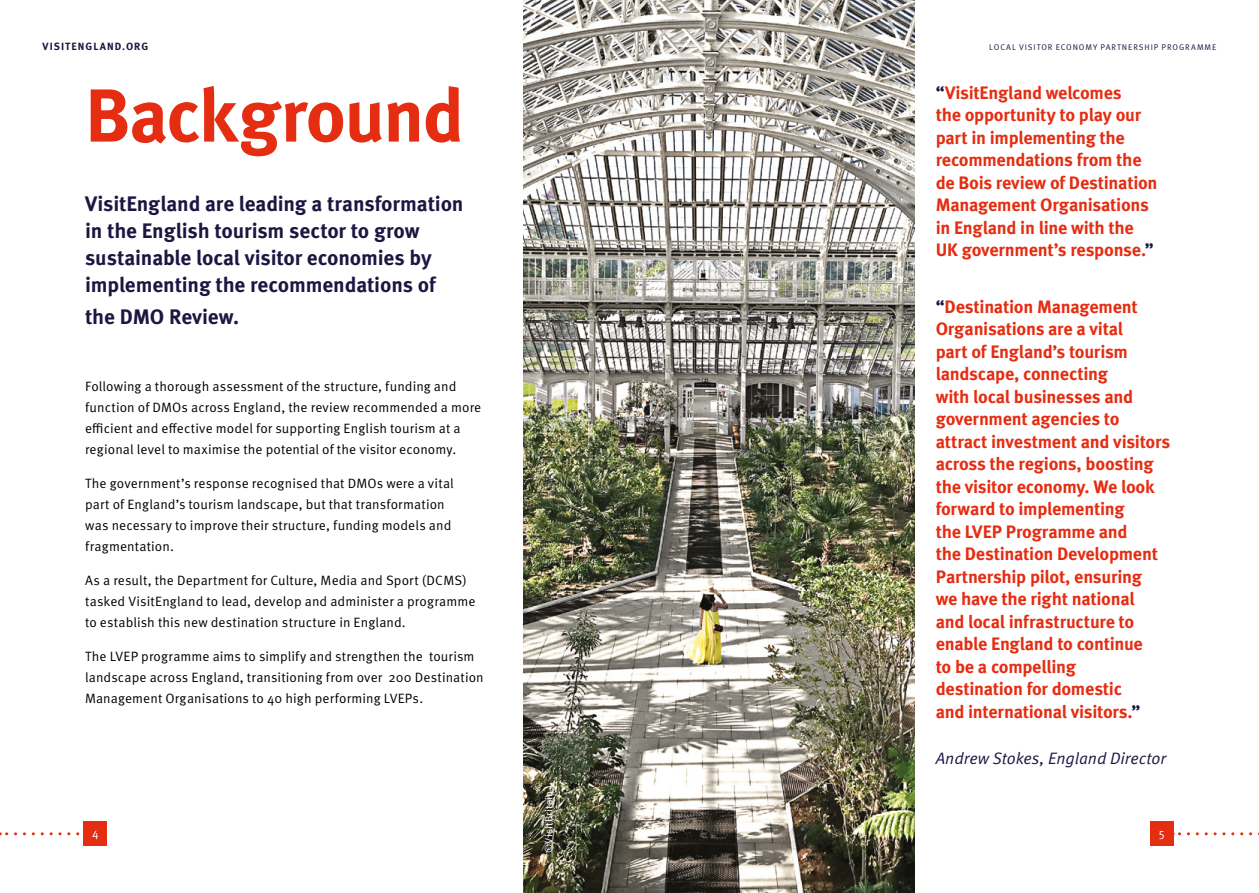
<style>
.page{position:relative;width:1259px;height:893px;background:#fff}
.page>*{position:absolute;margin:0;border:0;box-sizing:border-box;transform-origin:0 0}
.Headline_1{font:700 75px "Meta Pro";letter-spacing:-.025em;color:#e52d12}
.Intro_paragraph{font:700 21px/27px "Meta Pro";letter-spacing:-.01em;color:#1e1541}
.t1{font:700 18px/22.5px "Meta Pro";letter-spacing:-.02em;color:#e52d12}
.t2{font:16.5px "Meta Pro Norm Ita";letter-spacing:-.005em;color:#1e1541}
.Body_-_Single_Col{font:13.5px/21px "Meta Pro Norm";letter-spacing:.005em;color:#000}
.t3{font:12px "Meta Pro Norm";color:#fff}
.t4{font:700 10.5px "Meta Pro";letter-spacing:.1em;color:#1e1541}
.Body_text_span{font:10.5px "Meta Pro Norm";letter-spacing:.02em;color:#fff}
.t5{font:8.25px "Meta Pro Norm";letter-spacing:.11em;color:#1e1541}
.s1{color:#1e1541}
</style>
<div class="page">
<img style="left:523px;top:0;width:391px;height:893px">
<svg style="left:540px;top:786px;width:15px;height:71px"></svg>
<svg style="left:0;top:832px;width:84px;height:3px"></svg>
<svg style="left:1173px;top:832px;width:86px;height:3px"></svg>
<div style="left:84px;top:821px;width:23px;height:25px;background:#e52d12"></div>
<div style="left:1150px;top:821px;width:23px;height:25px;background:#e52d12"></div>
<p class="t4" style="left:43px;top:39px;width:107px">VISITENGLAND.ORG</p>
<p class="t5" style="left:989px;top:41px;width:229px">LOCAL VISITOR ECONOMY PARTNERSHIP PROGRAMME</p>
<p class="Headline_1" style="left:85px;top:57px;width:381px">Background</p>
<p class="Intro_paragraph" style="left:85px;top:189px;width:380px">VisitEngland are leading a transformation in the English tourism sector to grow sustainable local visitor economies by implementing the recommendations of</p>
<p class="Intro_paragraph" style="left:85px;top:301px;width:155px">the DMO Review.</p>
<p class="Body_-_Single_Col" style="left:85px;top:375px;width:398px">Following a thorough assessment of the structure, funding and function of DMOs across England, the review recommended a more efficient and effective model for supporting English tourism at a regional level to maximise the potential of the visitor economy.</p>
<p class="Body_-_Single_Col" style="left:85px;top:472px;width:370px">The government’s response recognised that DMOs were a vital part of England’s tourism landscape, but that transformation was necessary to improve their structure, funding models and fragmentation.</p>
<p class="Body_-_Single_Col" style="left:85px;top:569px;width:392px">As a result, the Department for Culture, Media and Sport (DCMS) tasked VisitEngland to lead, develop and administer a programme to establish this new destination structure in England.</p>
<p class="Body_-_Single_Col" style="left:85px;top:645px;width:400px">The LVEP programme aims to simplify and strengthen the tourism landscape across England, transitioning from over 200 Destination<br>Management Organisations to 40 high performing LVEPs.</p>
<p class="t1" style="left:935px;top:80px;width:223px"><span class="s1">“</span>VisitEngland welcomes<br>the opportunity to play our part in implementing the recommendations from the de Bois review of Destination<br>Management Organisations in England in line with the<br>UK government’s response.<span class="s1">”</span></p>
<p class="t1" style="left:935px;top:294px;width:236px"><span class="s1">“</span>Destination Management<br>Organisations are a vital<br>part of England’s tourism landscape, connecting<br>with local businesses and government agencies to attract investment and visitors across the regions, boosting the visitor economy. We look forward to implementing<br>the LVEP Programme and<br>the Destination Development<br>Partnership pilot, ensuring<br>we have the right national<br>and local infrastructure to enable England to continue<br>to be a compelling<br>destination for domestic<br>and international visitors.<span class="s1">”</span></p>
<p class="t2" style="left:935px;top:746px;width:232px">Andrew Stokes, England Director</p>
<p class="Body_text_span" style="left:541px;top:853px;width:64px;rotate:-90deg">©VisitBritain</p>
<p class="t3" style="left:92px;top:824px;width:8px">4</p>
<p class="t3" style="left:1159px;top:824px;width:8px">5</p>
</div>
